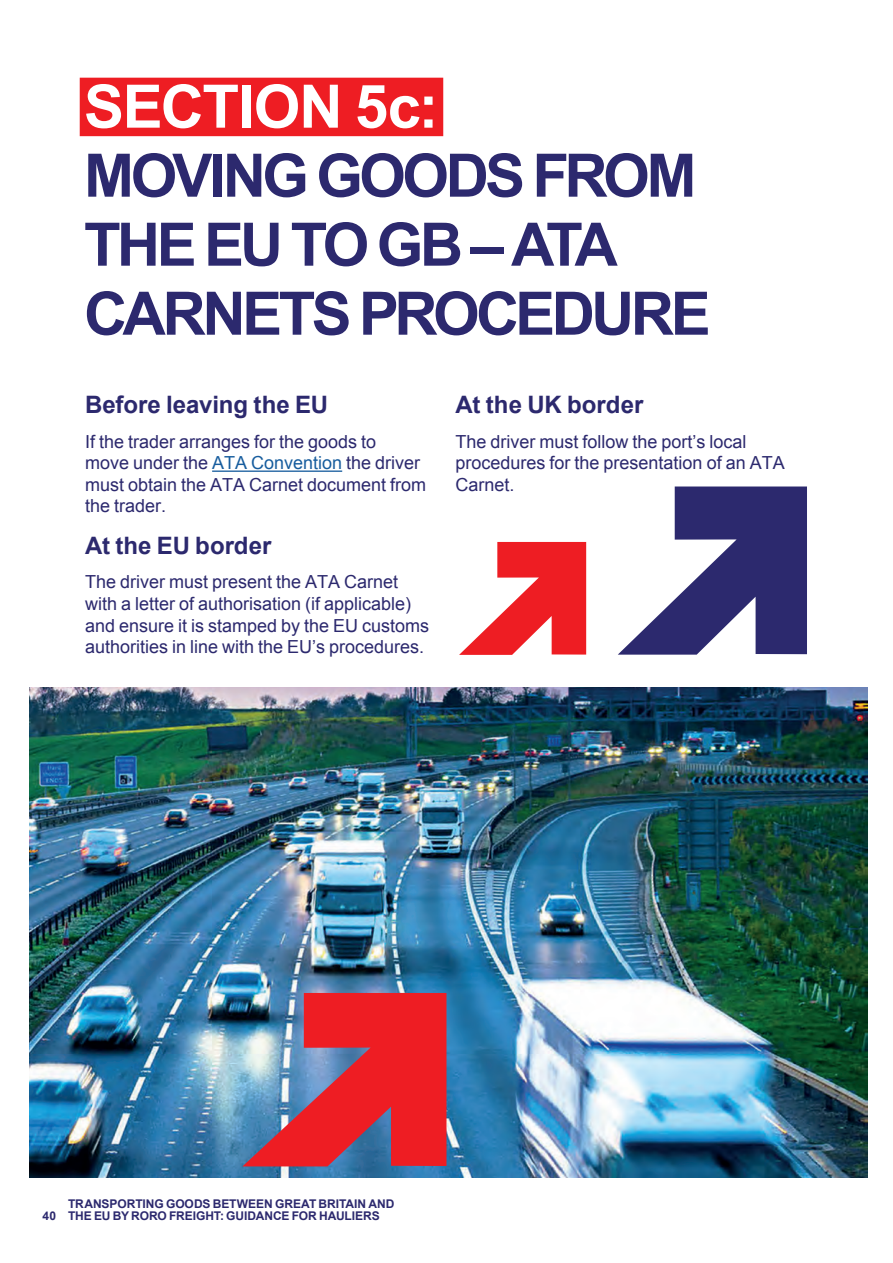
<style>
.page{position:relative;width:893px;height:1263px;background:#fff}
.page>*{position:absolute;margin:0;border:0;box-sizing:border-box;transform-origin:0 0}
._00_-_CAP_Headers_in{font:700 60px/69px "Arial";letter-spacing:-.06em;color:#2c296e}
._00_-_W_O_Red_slug_p{font:700 60px "Arial";letter-spacing:-.02em;color:#fff}
._03_-_A_Heads{font:700 24px "Arial";color:#2c296e}
._02_-_Main_TEXT_styl{font:18px/21.6px "Arial";color:#2c296e}
.t1{font:700 12px/12px "Arial";letter-spacing:-.005em;color:#2c296e}
.s1{color:#175d9e}
</style>
<div class="page">
<div style="left:80px;top:78px;width:363px;height:58px;background:#ee1d23"></div>
<hr style="left:212px;top:470px;width:130px;height:2px;background:#175d9e">
<svg style="left:618px;top:486px;width:189px;height:169px"></svg>
<svg style="left:459px;top:542px;width:127px;height:113px"></svg>
<img style="left:30px;top:687px;width:837px;height:491px">
<svg style="left:242px;top:993px;width:204px;height:173px;background:#ba4a5c"></svg>
<p class="_00_-_W_O_Red_slug_p" style="left:84px;top:67px;width:356px">SECTION 5c:</p>
<p class="_00_-_CAP_Headers_in" style="left:84px;top:143px;width:628px">MOVING GOODS FROM<br>THE EU TO GB – ATA<br>CARNETS PROCEDURE</p>
<p class="_03_-_A_Heads" style="left:85px;top:389px;width:245px">Before leaving the EU</p>
<p class="_02_-_Main_TEXT_styl" style="left:85px;top:431px;width:343px">If the trader arranges for the goods to<br>move under the <span class="s1">ATA Convention</span> the driver must obtain the ATA Carnet document from the trader.</p>
<p class="_03_-_A_Heads" style="left:85px;top:530px;width:188px">At the EU border</p>
<p class="_02_-_Main_TEXT_styl" style="left:85px;top:571px;width:346px">The driver must present the ATA Carnet with a letter of authorisation (if applicable) and ensure it is stamped by the EU customs authorities in line with the EU’s procedures.</p>
<p class="_03_-_A_Heads" style="left:455px;top:389px;width:189px">At the UK border</p>
<p class="_02_-_Main_TEXT_styl" style="left:455px;top:431px;width:331px">The driver must follow the port’s local procedures for the presentation of an ATA<br>Carnet.</p>
<p class="t1" style="left:43px;top:1199px;width:353px;text-indent:26px">TRANSPORTING GOODS BETWEEN GREAT BRITAIN AND<br>40 THE EU BY RORO FREIGHT: GUIDANCE FOR HAULIERS</p>
</div>
